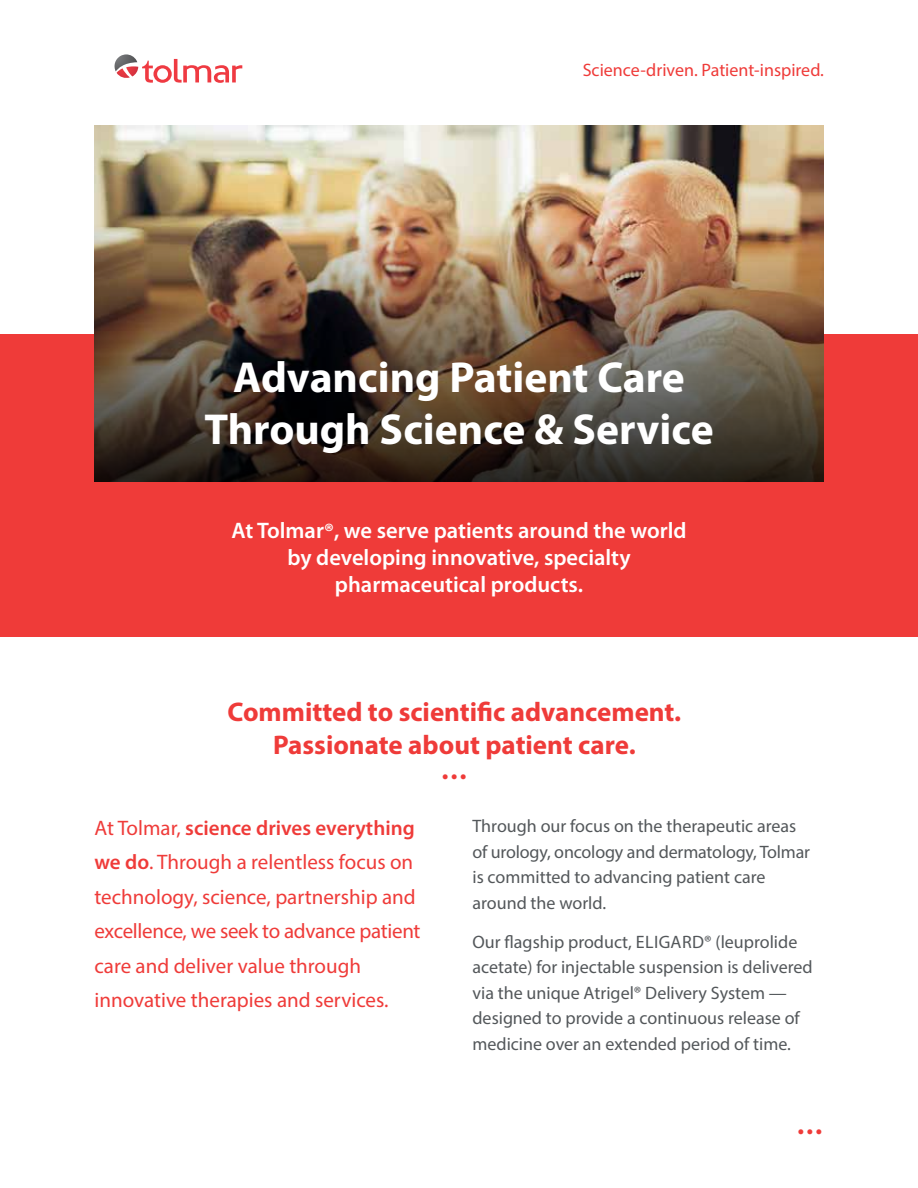
<style>
.page{position:relative;width:918px;height:1188px;background:#fff}
.page>*{position:absolute;margin:0;border:0;box-sizing:border-box;transform-origin:0 0}
.t1{font:700 43.5px/52.2px "Myriad Pro";color:#fff;text-align:center}
.t2{font:700 27px/33px "Myriad Pro";color:#ef3b39;text-align:center}
.t3{font:600 22.5px/27px "Myriad Pro";color:#fff;text-align:center}
.t4{font:21px/34.5px "Myriad Pro";color:#ef3b39}
.t5{font:18px/25.5px "Myriad Pro";color:#53575a}
.t6{font:18px "Myriad Pro";color:#ef3b39}
.s1{font-weight:600}
</style>
<div class="page">
<svg style="left:114px;top:54px;width:128px;height:29px"></svg>
<div style="left:0;top:335px;width:918px;height:302px;background:#ef3b39"></div>
<img style="left:94px;top:125px;width:730px;height:357px">
<p class="t6" style="left:583px;top:58px;width:243px">Science-driven. Patient-inspired.</p>
<h1 class="t1" style="left:204px;top:350px;width:511px">Advancing Patient Care<br>Through Science &amp; Service</h1>
<p class="t3" style="left:231px;top:516px;width:457px">At Tolmar®, we serve patients around the world by developing innovative, specialty pharmaceutical products.</p>
<h2 class="t2" style="left:228px;top:695px;width:455px">Committed to scientific advancement.<br>Passionate about patient care.</h2>
<h2 class="t2" style="left:441px;top:753px;width:28px">…</h2>
<p class="t4" style="left:94px;top:810px;width:328px">At Tolmar, <span class="s1">science drives everything we do</span>. Through a relentless focus on technology, science, partnership and excellence, we seek to advance patient care and deliver value through innovative therapies and services.</p>
<p class="t5" style="left:472px;top:813px;width:339px">Through our focus on the therapeutic areas of urology, oncology and dermatology, Tolmar is committed to advancing patient care around the world.</p>
<p class="t5" style="left:472px;top:929px;width:342px">Our flagship product, ELIGARD® (leuprolide acetate) for injectable suspension is delivered via the unique Atrigel® Delivery System — designed to provide a continuous release of medicine over an extended period of time.</p>
<h2 class="t2" style="left:796px;top:1107px;width:28px">…</h2>
</div>
